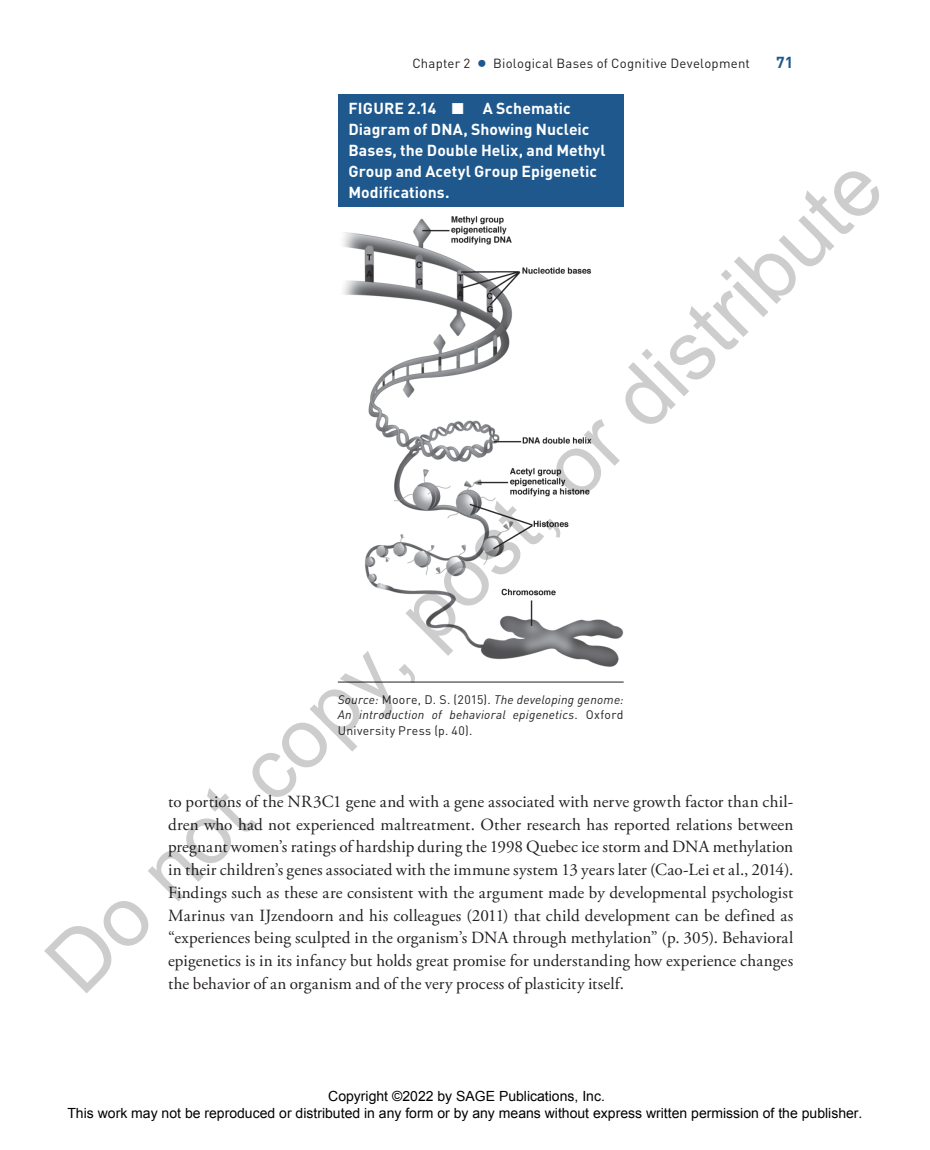
<style>
.page{position:relative;width:930px;height:1150px;background:#fff}
.page>*{position:absolute;margin:0;border:0;box-sizing:border-box;transform-origin:0 0}
.t1{font:84px "Arial";color:rgb(0 0 0/.2)}
.t2{font:17.15px/22.8px "Adobe Garamond Pro";letter-spacing:.01em;color:#231f20;text-align:justify}
.t3{font:700 15.75px/21px "DIN Pro";letter-spacing:.005em;color:#fff}
.t4{font:700 15.75px "DIN Pro";color:#1e588d}
.t5{font:14px/16.8px "Arial";color:#000;text-align:center}
.t6{font:13.12px "DIN Pro";letter-spacing:.02em;color:#231f20}
.t7{font:italic 12.25px/15.8px "DIN Pro";letter-spacing:.02em;color:#231f20;text-align:justify}
.s1{font-family:"STIX General";font-size:18.38px;color:#1e588d}
.s2{font-style:normal}
</style>
<div class="page">
<img style="left:343px;top:217px;width:280px;height:450px">
<div style="left:338px;top:95px;width:285px;height:112px;background:#1e588d"></div>
<hr style="left:338px;top:681px;width:285px;height:1px;background:#231f20">
<p class="t6" style="left:412px;top:53px;width:339px">Chapter 2 <span class="s1">•</span> Biological Bases of Cognitive Development</p>
<p class="t4" style="left:776px;top:49px;width:19px">71</p>
<p class="t3" style="left:348px;top:96px;width:259px">FIGURE 2.14 ■ A Schematic<br>Diagram of DNA, Showing Nucleic<br>Bases, the Double Helix, and Methyl<br>Group and Acetyl Group Epigenetic<br>Modifications.</p>
<h1 class="t1" style="left:22px;top:938px;width:1141px;rotate:-45deg">Do not copy, post, or distribute</h1>
<p class="t7" style="left:338px;top:691px;width:287px">Source: <span class="s2">Moore, D. S. (2015).</span> The developing genome:<br>An introduction of behavioral epigenetics<span class="s2">. Oxford University Press (p. 40).</span></p>
<p class="t2" style="left:168px;top:791px;width:626px">to portions of the NR3C1 gene and with a gene associated with nerve growth factor than chil&shy;dren who had not experienced maltreatment. Other research has reported relations between pregnant women’s ratings of hardship during the 1998 Quebec ice storm and DNA methylation in their children’s genes associated with the immune system 13 years later (Cao-Lei et al., 2014).<br>Findings such as these are consistent with the argument made by developmental psychologist Marinus van IJzendoorn and his colleagues (2011) that child development can be defined as “experiences being sculpted in the organism’s DNA through methylation” (p. 305). Behavioral epigenetics is in its infancy but holds great promise for understanding how experience changes the behavior of an organism and of the very process of plasticity itself.</p>
<p class="t5" style="left:67px;top:1088px;width:796px">Copyright ©2022 by SAGE Publications, Inc.<br>This work may not be reproduced or distributed in any form or by any means without express written permission of the publisher.</p>
</div>
